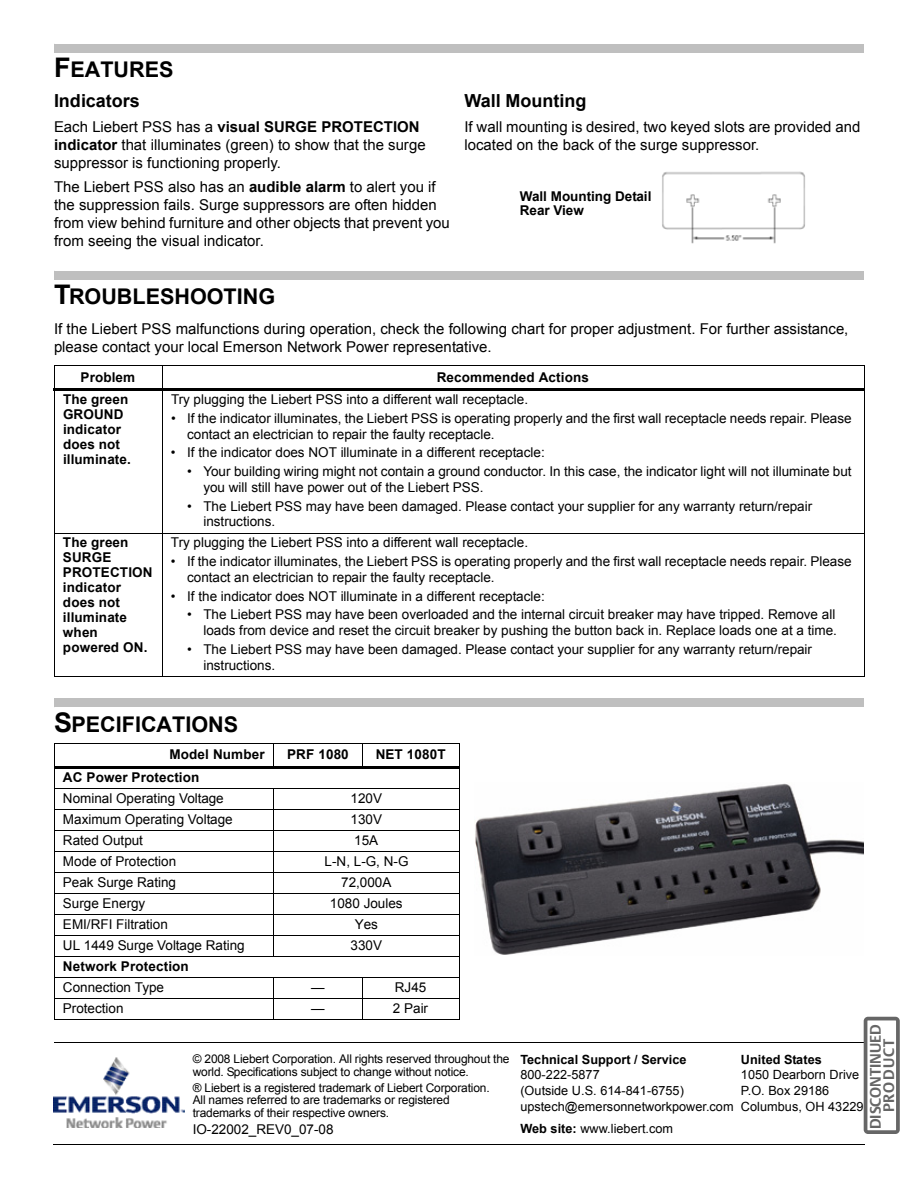
<style>
.page{position:relative;width:918px;height:1188px;background:#fff}
.page>*{position:absolute;margin:0;border:0;box-sizing:border-box;transform-origin:0 0}
.t1{font:700 21.6px "Arial";color:#000}
.t2{font:700 18px "Arial";color:#000}
.t3{font:700 15.15px/13.5px "DTL Argo T";color:#666;text-align:center}
.t4{font:15px/18px "Arial";color:#000}
.t5{font:13.5px/15.8px "Arial";color:#000}
.t6{font:700 13.5px/15px "Arial";letter-spacing:.01em;color:#000}
.t7{font:12.75px/15.8px "Arial";letter-spacing:.005em;color:#000}
.t8{font:700 12.75px "Arial";color:#000}
.t9{font:12px/12.8px "Arial";letter-spacing:-.015em;color:#000}
.s1{font-size:27px}
.s2{font-weight:700}
</style>
<div class="page">
<img style="left:54px;top:1057px;width:130px;height:70px">
<hr style="left:54px;top:1144px;width:810px;height:1px;background:#000">
<hr style="left:54px;top:1042px;width:810px;height:1px;background:#000">
<div style="left:54px;top:44px;width:810px;height:9px;background:#bfbfbf"></div>
<div style="left:54px;top:271px;width:810px;height:9px;background:#bfbfbf"></div>
<div style="left:54px;top:698px;width:810px;height:9px;background:#bfbfbf"></div>
<img style="left:662px;top:171px;width:143px;height:73px">
<hr style="left:54px;top:366px;width:1px;height:310px;background:#000">
<hr style="left:162px;top:365px;width:1px;height:312px;background:#000">
<hr style="left:864px;top:366px;width:1px;height:310px;background:#000">
<hr style="left:54px;top:365px;width:810px;height:1px;background:#000">
<hr style="left:54px;top:389px;width:810px;height:2px;background:#000">
<hr style="left:54px;top:533px;width:810px;height:1px;background:#000">
<hr style="left:54px;top:676px;width:810px;height:1px;background:#000">
<hr style="left:54px;top:744px;width:1px;height:275px;background:#000">
<svg style="left:273px;top:744px;width:1px;height:22px"></svg>
<hr style="left:273px;top:788px;width:1px;height:169px;background:#000">
<hr style="left:273px;top:977px;width:1px;height:43px;background:#000">
<svg style="left:362px;top:744px;width:1px;height:22px"></svg>
<hr style="left:362px;top:977px;width:1px;height:43px;background:#000">
<hr style="left:459px;top:744px;width:1px;height:275px;background:#000">
<hr style="left:54px;top:743px;width:405px;height:1px;background:#000">
<hr style="left:54px;top:766px;width:405px;height:3px;background:#000">
<hr style="left:54px;top:788px;width:405px;height:1px;background:#000">
<hr style="left:54px;top:809px;width:405px;height:1px;background:#000">
<hr style="left:54px;top:830px;width:405px;height:1px;background:#000">
<hr style="left:54px;top:851px;width:405px;height:1px;background:#000">
<hr style="left:54px;top:872px;width:405px;height:1px;background:#000">
<hr style="left:54px;top:893px;width:405px;height:1px;background:#000">
<hr style="left:54px;top:914px;width:405px;height:1px;background:#000">
<hr style="left:54px;top:935px;width:405px;height:1px;background:#000">
<hr style="left:54px;top:956px;width:405px;height:1px;background:#000">
<hr style="left:54px;top:977px;width:405px;height:1px;background:#000">
<hr style="left:54px;top:998px;width:405px;height:1px;background:#000">
<hr style="left:54px;top:1019px;width:405px;height:1px;background:#000">
<img style="left:475px;top:783px;width:389px;height:172px">
<svg style="left:864px;top:1017px;width:36px;height:117px"></svg>
<h1 class="t1" style="left:54px;top:56px;width:121px"><span class="s1">F</span>EATURES</h1>
<h2 class="t2" style="left:54px;top:89px;width:87px">Indicators</h2>
<p class="t4" style="left:54px;top:118px;width:373px">Each Liebert PSS has a <span class="s2">visual SURGE PROTECTION indicator</span> that illuminates (green) to show that the surge suppressor is functioning properly.</p>
<p class="t4" style="left:54px;top:178px;width:397px">The Liebert PSS also has an <span class="s2">audible alarm</span> to alert you if the suppression fails. Surge suppressors are often hidden from view behind furniture and other objects that prevent you from seeing the visual indicator.</p>
<h2 class="t2" style="left:464px;top:89px;width:124px">Wall Mounting</h2>
<p class="t4" style="left:464px;top:118px;width:397px">If wall mounting is desired, two keyed slots are provided and located on the back of the surge suppressor.</p>
<p class="t6" style="left:520px;top:189px;width:133px;line-height:14.2px">Wall Mounting Detail<br>Rear View</p>
<h1 class="t1" style="left:54px;top:283px;width:223px"><span class="s1">T</span>ROUBLESHOOTING</h1>
<p class="t4" style="left:54px;top:320px;width:796px">If the Liebert PSS malfunctions during operation, check the following chart for proper adjustment. For further assistance, please contact your local Emerson Network Power representative.</p>
<p class="t6" style="left:81px;top:370px;width:56px">Problem</p>
<p class="t6" style="left:437px;top:370px;width:154px">Recommended Actions</p>
<p class="t6" style="left:63px;top:392px;width:69px">The green<br>GROUND indicator does not illuminate.</p>
<p class="t5" style="left:171px;top:392px;width:359px">Try plugging the Liebert PSS into a different wall receptacle.</p>
<p class="t5" style="left:187px;top:410px;width:666px;text-indent:-16px">• If the indicator illuminates, the Liebert PSS is operating properly and the first wall receptacle needs repair. Please contact an electrician to repair the faulty receptacle.</p>
<p class="t5" style="left:171px;top:445px;width:375px">• If the indicator does NOT illuminate in a different receptacle:</p>
<p class="t5" style="left:203px;top:464px;width:650px;text-indent:-16px">• Your building wiring might not contain a ground conductor. In this case, the indicator light will not illuminate but you will still have power out of the Liebert PSS.</p>
<p class="t5" style="left:203px;top:498px;width:610px;text-indent:-16px">• The Liebert PSS may have been damaged. Please contact your supplier for any warranty return/repair instructions.</p>
<p class="t6" style="left:63px;top:536px;width:91px">The green<br>SURGE<br>PROTECTION indicator does not illuminate when powered ON.</p>
<p class="t5" style="left:171px;top:535px;width:359px">Try plugging the Liebert PSS into a different wall receptacle.</p>
<p class="t5" style="left:187px;top:554px;width:666px;text-indent:-16px">• If the indicator illuminates, the Liebert PSS is operating properly and the first wall receptacle needs repair. Please contact an electrician to repair the faulty receptacle.</p>
<p class="t5" style="left:171px;top:588px;width:375px">• If the indicator does NOT illuminate in a different receptacle:</p>
<p class="t5" style="left:187px;top:607px;width:651px;text-align:right">• The Liebert PSS may have been overloaded and the internal circuit breaker may have tripped. Remove all loads from device and reset the circuit breaker by pushing the button back in. Replace loads one at a time.</p>
<p class="t5" style="left:203px;top:641px;width:610px;text-indent:-16px">• The Liebert PSS may have been damaged. Please contact your supplier for any warranty return/repair instructions.</p>
<h1 class="t1" style="left:54px;top:710px;width:186px"><span class="s1">S</span>PECIFICATIONS</h1>
<p class="t6" style="left:169px;top:748px;width:97px">Model Number</p>
<p class="t6" style="left:287px;top:748px;width:63px">PRF 1080</p>
<p class="t6" style="left:376px;top:748px;width:71px">NET 1080T</p>
<p class="t6" style="left:63px;top:770px;width:138px">AC Power Protection</p>
<p class="t5" style="left:63px;top:790px;width:162px">Nominal Operating Voltage</p>
<p class="t5" style="left:351px;top:790px;width:33px">120V</p>
<p class="t5" style="left:63px;top:811px;width:171px">Maximum Operating Voltage</p>
<p class="t5" style="left:351px;top:811px;width:33px">130V</p>
<p class="t5" style="left:63px;top:832px;width:82px">Rated Output</p>
<p class="t5" style="left:354px;top:832px;width:26px">15A</p>
<p class="t5" style="left:63px;top:853px;width:115px">Mode of Protection</p>
<p class="t5" style="left:325px;top:853px;width:86px">L-N, L-G, N-G</p>
<p class="t5" style="left:63px;top:874px;width:115px">Peak Surge Rating</p>
<p class="t5" style="left:341px;top:874px;width:52px">72,000A</p>
<p class="t5" style="left:63px;top:895px;width:84px">Surge Energy</p>
<p class="t5" style="left:330px;top:895px;width:74px">1080 Joules</p>
<p class="t5" style="left:63px;top:916px;width:106px">EMI/RFI Filtration</p>
<p class="t5" style="left:355px;top:916px;width:25px">Yes</p>
<p class="t5" style="left:63px;top:937px;width:183px">UL 1449 Surge Voltage Rating</p>
<p class="t5" style="left:351px;top:937px;width:33px">330V</p>
<p class="t6" style="left:63px;top:959px;width:127px">Network Protection</p>
<p class="t5" style="left:63px;top:979px;width:103px">Connection Type</p>
<p class="t5" style="left:311px;top:979px;width:15px">—</p>
<p class="t5" style="left:395px;top:979px;width:33px">RJ45</p>
<p class="t5" style="left:63px;top:1000px;width:62px">Protection</p>
<p class="t5" style="left:311px;top:1000px;width:15px">—</p>
<p class="t5" style="left:393px;top:1000px;width:37px">2 Pair</p>
<p class="t9" style="left:193px;top:1053px;width:318px">© 2008 Liebert Corporation. All rights reserved throughout the world. Specifications subject to change without notice.</p>
<p class="t9" style="left:193px;top:1081px;width:298px">® Liebert is a registered trademark of Liebert Corporation.<br>All names referred to are trademarks or registered trademarks of their respective owners.</p>
<p class="t5" style="left:193px;top:1122px;width:142px">IO-22002_REV0_07-08</p>
<p class="t8" style="left:520px;top:1051px;width:168px">Technical Support / Service</p>
<p class="t7" style="left:520px;top:1067px;width:215px">800-222-5877<br>(Outside U.S. 614-841-6755) upstech@emersonnetworkpower.com</p>
<p class="t7" style="left:520px;top:1121px;width:154px"><span class="s2">Web site:</span> www.liebert.com</p>
<p class="t3" style="left:869px;top:1129px;width:106px;rotate:-90deg">DISCONTINUED<br>PRODUCT</p>
<p class="t8" style="left:741px;top:1051px;width:82px">United States</p>
<p class="t7" style="left:741px;top:1067px;width:124px">1050 Dearborn Drive<br>P.O. Box 29186<br>Columbus, OH 43229</p>
</div>
